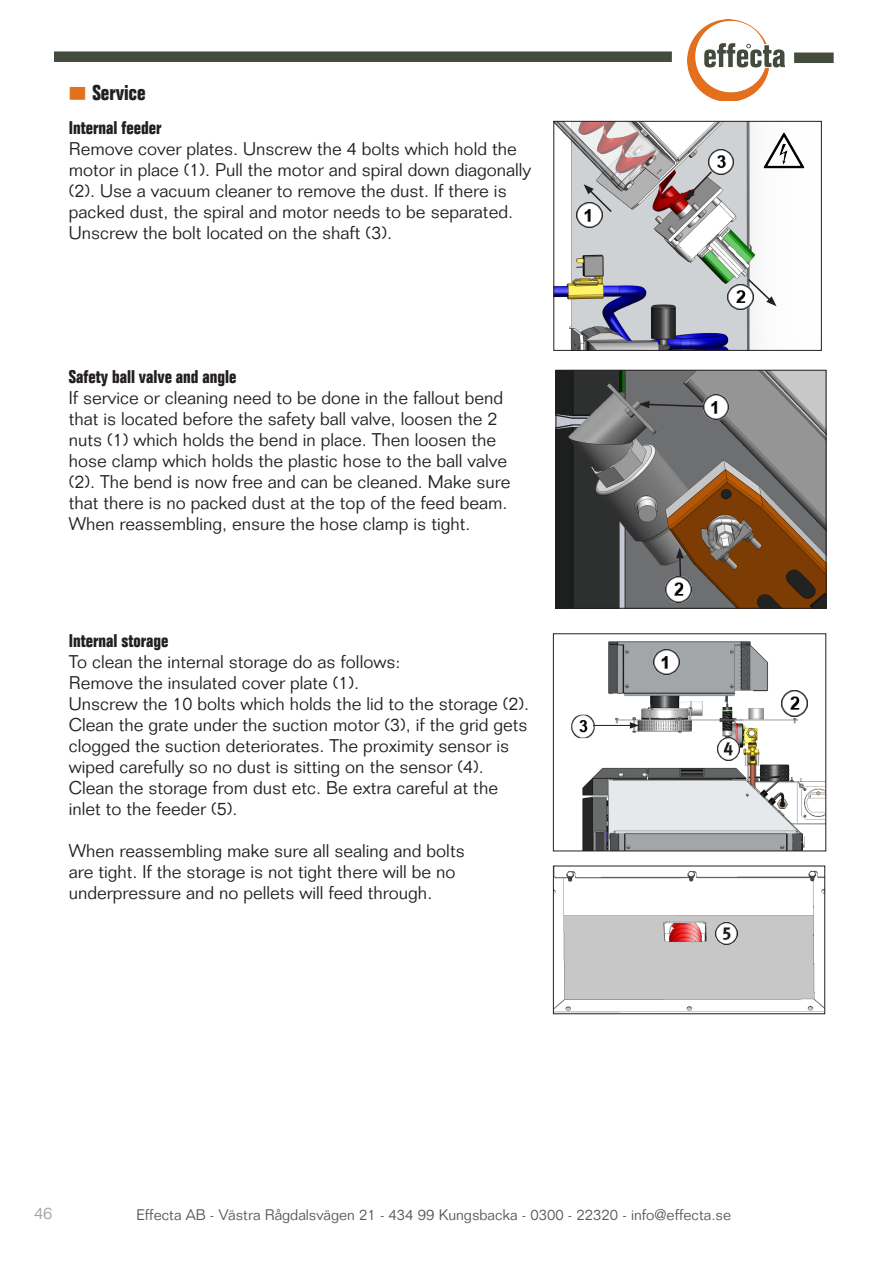
<style>
.page{position:relative;width:893px;height:1263px;background:#fff}
.page>*{position:absolute;margin:0;border:0;box-sizing:border-box;transform-origin:0 0}
.Rubrik{font:700 condensed 21px "Folio Std";color:#231f20}
.Bröd{font:300 18px/21px "Folio Std";color:#231f20}
.Bröd-2{font:700 condensed 18px "Folio Std";color:#231f20}
.t1{font:300 16.5px "Folio Std";color:#a1a3a6}
.t2{font:300 15px "Folio Std";color:#57585a}
.s1{font-family:"Impact";font-weight:400;font-stretch:normal;color:#e4701e}
</style>
<div class="page">
<div style="left:54px;top:51px;width:618px;height:11px;background:#434c3d"></div>
<div style="left:794px;top:53px;width:40px;height:10px;background:#434c3d"></div>
<img style="left:688px;top:20px;width:96px;height:81px">
<img style="left:556px;top:123px;width:221px;height:226px">
<div style="left:554px;top:121px;width:267px;height:230px;border:1px solid #231f20"></div>
<svg style="left:584px;top:184px;width:29px;height:30px"></svg>
<img style="left:728px;top:284px;width:25px;height:26px">
<svg style="left:746px;top:277px;width:31px;height:29px"></svg>
<img style="left:577px;top:202px;width:25px;height:26px">
<img style="left:708px;top:149px;width:26px;height:26px">
<img style="left:762px;top:131px;width:43px;height:38px">
<img style="left:558px;top:372px;width:266px;height:234px">
<div style="left:556px;top:370px;width:270px;height:238px;border:1px solid #231f20"></div>
<svg style="left:685px;top:170px;width:28px;height:30px"></svg>
<svg style="left:639px;top:401px;width:64px;height:7px"></svg>
<img style="left:703px;top:394px;width:26px;height:26px">
<svg style="left:676px;top:548px;width:8px;height:29px"></svg>
<img style="left:666px;top:577px;width:25px;height:25px">
<img style="left:579px;top:641px;width:245px;height:208px">
<div style="left:553px;top:634px;width:273px;height:217px;border:1px solid #231f20"></div>
<img style="left:555px;top:870px;width:268px;height:142px">
<div style="left:553px;top:866px;width:272px;height:148px;border:1px solid #231f20"></div>
<img style="left:654px;top:649px;width:25px;height:26px">
<img style="left:782px;top:691px;width:25px;height:25px">
<img style="left:571px;top:715px;width:24px;height:23px">
<hr style="left:593px;top:725px;width:39px;height:1px;background:#231f20">
<svg style="left:630px;top:722px;width:9px;height:7px"></svg>
<img style="left:718px;top:738px;width:22px;height:22px">
<img style="left:715px;top:923px;width:23px;height:22px">
<p class="Rubrik" style="left:70px;top:81px;width:77px"><span class="s1">▀</span> Service</p>
<p class="Bröd-2" style="left:69px;top:118px;width:94px">Internal feeder</p>
<p class="Bröd" style="left:69px;top:138px;width:464px">Remove cover plates. Unscrew the 4 bolts which hold the motor in place (1). Pull the motor and spiral down diagonally (2). Use a vacuum cleaner to remove the dust. If there is packed dust, the spiral and motor needs to be separated.<br>Unscrew the bolt located on the shaft (3).</p>
<p class="Bröd-2" style="left:69px;top:367px;width:169px">Safety ball valve and angle</p>
<p class="Bröd" style="left:69px;top:387px;width:443px">If service or cleaning need to be done in the fallout bend that is located before the safety ball valve, loosen the 2 nuts (1) which holds the bend in place. Then loosen the hose clamp which holds the plastic hose to the ball valve (2). The bend is now free and can be cleaned. Make sure that there is no packed dust at the top of the feed beam.<br>When reassembling, ensure the hose clamp is tight.</p>
<p class="Bröd-2" style="left:69px;top:630px;width:101px">Internal storage</p>
<p class="Bröd" style="left:69px;top:651px;width:333px">To clean the internal storage do as follows:</p>
<p class="Bröd" style="left:69px;top:672px;width:292px">Remove the insulated cover plate (1).</p>
<p class="Bröd" style="left:69px;top:693px;width:462px">Unscrew the 10 bolts which holds the lid to the storage (2).<br>Clean the grate under the suction motor (3), if the grid gets clogged the suction deteriorates. The proximity sensor is wiped carefully so no dust is sitting on the sensor (4).</p>
<p class="Bröd" style="left:69px;top:777px;width:431px">Clean the storage from dust etc. Be extra careful at the inlet to the feeder (5).</p>
<p class="Bröd" style="left:69px;top:840px;width:397px">When reassembling make sure all sealing and bolts are tight. If the storage is not tight there will be no underpressure and no pellets will feed through.</p>
<p class="t1" style="left:34px;top:1204px;width:20px">46</p>
<p class="t2" style="left:136px;top:1205px;width:596px">Effecta AB - Västra Rågdalsvägen 21 - 434 99 Kungsbacka - 0300 - 22320 - info@effecta.se</p>
</div>
